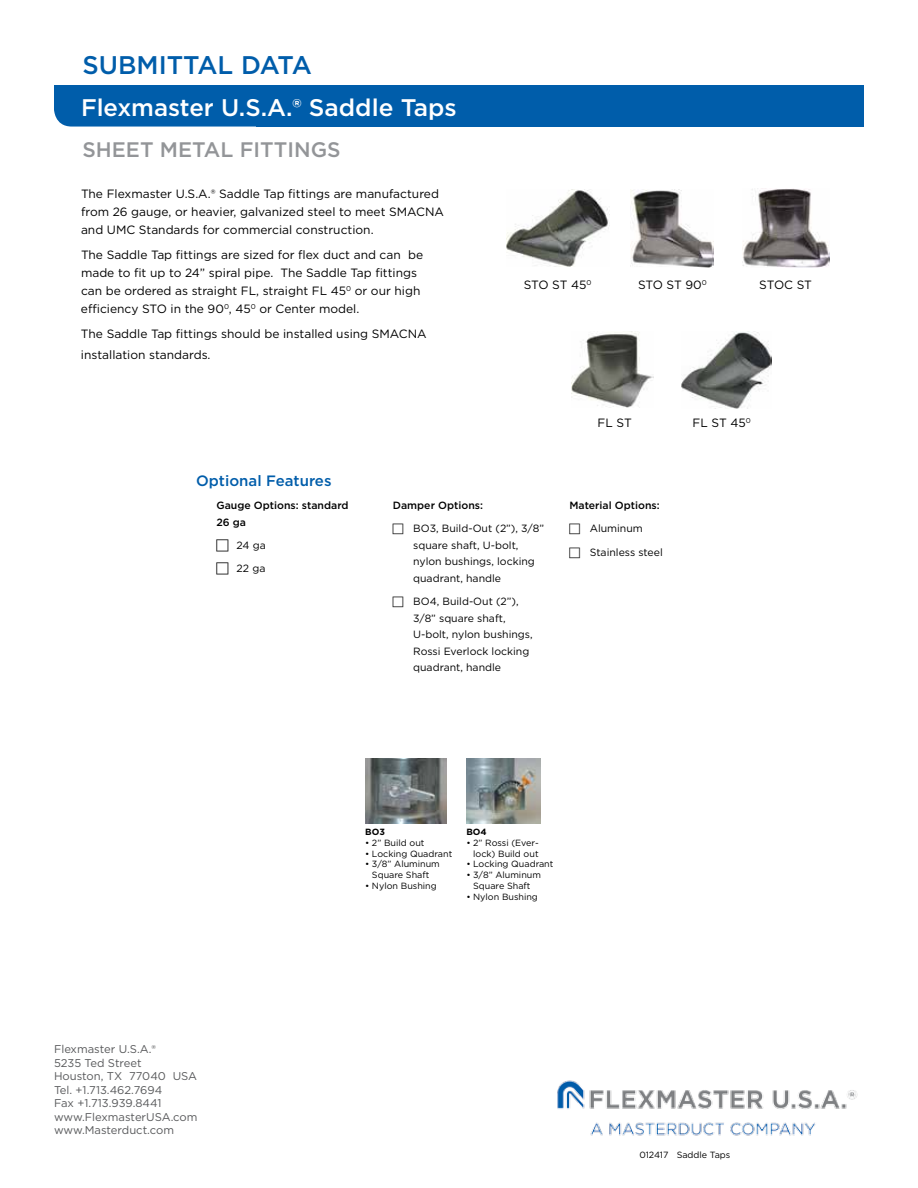
<style>
.page{position:relative;width:918px;height:1188px;background:#fff}
.page>*{position:absolute;margin:0;border:0;box-sizing:border-box;transform-origin:0 0}
.t1{font:500 25.5px "Gotham";color:#005daa}
.t2{font:500 24px "Gotham";color:#fff}
.t3{font:500 21px "Gotham";color:#939598}
.t4{font:500 15px "Gotham";color:#005daa}
.t5{font:12px/18px "Gotham";color:#000}
.t6{font:11.25px/13.5px "Gotham";color:#58595b}
.t7{font:10.5px/16.5px "Gotham";color:#000}
.t8{font:500 10.5px/16.5px "Gotham";color:#000}
.t9{font:9px/10.8px "Gotham";color:#000;text-align:center}
.t10{font:700 9px "Gotham";color:#000}
</style>
<div class="page">
<div style="left:256px;top:86px;width:608px;height:41px;background:#005daa"></div>
<div style="left:54px;top:86px;width:652px;height:41px;background:#005daa;border-radius:18px"></div>
<img style="left:631px;top:189px;width:83px;height:78px">
<img style="left:743px;top:189px;width:87px;height:79px">
<img style="left:507px;top:189px;width:102px;height:78px">
<img style="left:572px;top:331px;width:82px;height:77px">
<img style="left:682px;top:331px;width:89px;height:78px">
<img style="left:365px;top:758px;width:81px;height:65px">
<img style="left:466px;top:758px;width:74px;height:65px">
<img style="left:557px;top:1080px;width:301px;height:56px">
<h1 class="t1" style="left:82px;top:49px;width:231px">SUBMITTAL DATA</h1>
<h2 class="t2" style="left:81px;top:93px;width:377px">Flexmaster U.S.A.® Saddle Taps</h2>
<h3 class="t3" style="left:82px;top:136px;width:260px">SHEET METAL FITTINGS</h3>
<p class="t5" style="left:81px;top:185px;width:365px">The Flexmaster U.S.A.® Saddle Tap fittings are manufactured from 26 gauge, or heavier, galvanized steel to meet SMACNA and UMC Standards for commercial construction.</p>
<p class="t5" style="left:81px;top:246px;width:344px">The Saddle Tap fittings are sized for flex duct and can be made to fit up to 24” spiral pipe. The Saddle Tap fittings can be ordered as straight FL, straight FL 45<sup>0</sup> or our high efficiency STO in the 90<sup>0</sup>, 45<sup>0</sup> or Center model.</p>
<p class="t5" style="left:81px;top:323px;width:347px;line-height:21.6px">The Saddle Tap fittings should be installed using SMACNA installation standards.</p>
<p class="t5" style="left:524px;top:276px;width:69px">STO ST 45<sup>0</sup></p>
<p class="t5" style="left:638px;top:276px;width:70px">STO ST 90<sup>0</sup></p>
<p class="t5" style="left:759px;top:276px;width:54px">STOC ST</p>
<p class="t5" style="left:598px;top:414px;width:36px">FL ST</p>
<p class="t5" style="left:693px;top:414px;width:60px">FL ST 45<sup>0</sup></p>
<p class="t4" style="left:196px;top:471px;width:137px">Optional Features</p>
<p class="t8" style="left:216px;top:497px;width:134px">Gauge Options: standard<br>26 ga</p>
<p class="t7" style="left:237px;top:537px;width:31px">24 ga</p>
<p class="t7" style="left:237px;top:560px;width:30px">22 ga</p>
<p class="t8" style="left:393px;top:497px;width:92px">Damper Options:</p>
<p class="t7" style="left:413px;top:520px;width:132px">BO3, Build-Out (2”), 3/8” square shaft, U-bolt, nylon bushings, locking quadrant, handle</p>
<p class="t7" style="left:413px;top:593px;width:121px">BO4, Build-Out (2”),<br>3/8” square shaft,<br>U-bolt, nylon bushings,<br>Rossi Everlock locking quadrant, handle</p>
<p class="t8" style="left:569px;top:497px;width:92px">Material Options:</p>
<p class="t7" style="left:590px;top:520px;width:55px">Aluminum</p>
<p class="t7" style="left:590px;top:543px;width:75px">Stainless steel</p>
<p class="t6" style="left:54px;top:1042px;width:145px">Flexmaster U.S.A.®<br>5235 Ted Street<br>Houston, TX 77040 USA<br>Tel. +1.713.462.7694<br>Fax +1.713.939.8441 www.FlexmasterUSA.com www.Masterduct.com</p>
<p class="t10" style="left:365px;top:826px;width:21px">BO3</p>
<p class="t9" style="left:365px;top:837px;width:61px">• 2” Build out</p>
<p class="t9" style="left:365px;top:848px;width:89px">• Locking Quadrant</p>
<p class="t9" style="left:365px;top:859px;width:76px">• 3/8” Aluminum<br>Square Shaft</p>
<p class="t9" style="left:365px;top:880px;width:73px">• Nylon Bushing</p>
<p class="t10" style="left:466px;top:826px;width:22px">BO4</p>
<p class="t9" style="left:466px;top:837px;width:74px;text-align:right">• 2” Rossi (Ever&shy;lock) Build out</p>
<p class="t9" style="left:466px;top:859px;width:89px">• Locking Quadrant</p>
<p class="t9" style="left:466px;top:870px;width:76px">• 3/8” Aluminum<br>Square Shaft</p>
<p class="t9" style="left:466px;top:891px;width:73px">• Nylon Bushing</p>
<p class="t9" style="left:639px;top:1149px;width:92px">012417 Saddle Taps</p>
</div>
